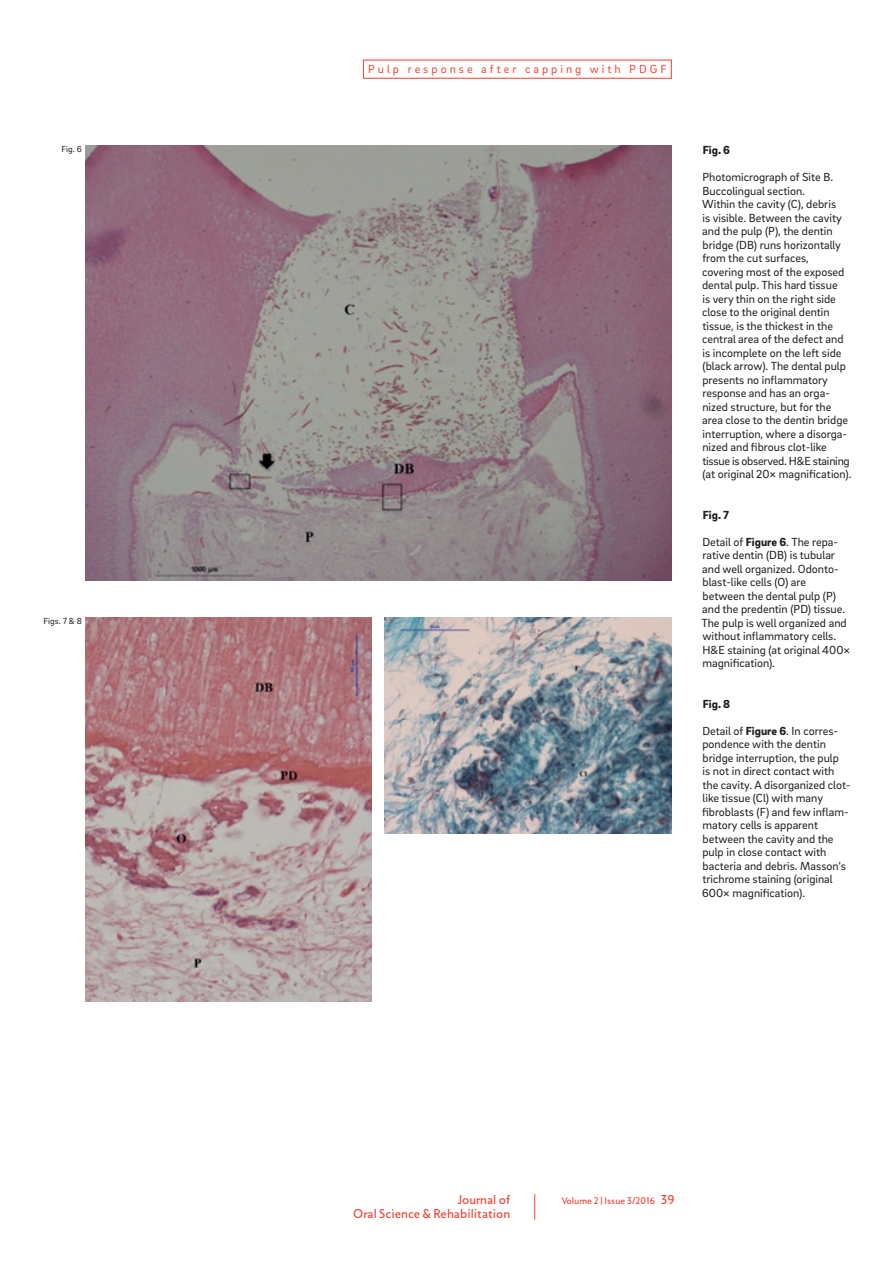
<style>
.page{position:relative;width:893px;height:1263px;background:#fff}
.page>*{position:absolute;margin:0;border:0;box-sizing:border-box;transform-origin:0 0}
.t1{font:12px/13.5px "Brix Sans";color:#231f20}
.t2{font:12px/14.4px "Zigfrid";color:#ef4b3d;text-align:right}
.t3{font:12px "Brix Sans";letter-spacing:.25em;color:#ef4b3d}
.t4{font:900 12px "Brix Sans";color:#231f20}
.t5{font:9px "Zigfrid";color:#ef4b3d}
.t6{font:9px "Brix Sans";color:#231f20}
.s1{font-weight:900}
.s2{font-size:12px}
</style>
<div class="page">
<svg style="left:534px;top:1194px;width:1px;height:25px"></svg>
<div style="left:363px;top:60px;width:309px;height:19px;border:1px solid #ef4b3d"></div>
<img style="left:85px;top:146px;width:587px;height:434px">
<img style="left:85px;top:618px;width:286px;height:383px">
<img style="left:384px;top:618px;width:288px;height:215px">
<p class="t6" style="left:62px;top:143px;width:22px">Fig. 6</p>
<p class="t6" style="left:44px;top:615px;width:40px">Figs. 7 &amp; 8</p>
<p class="t3" style="left:368px;top:62px;width:300px">Pulp response after capping with PDGF</p>
<p class="t4" style="left:703px;top:142px;width:29px">Fig. 6</p>
<p class="t1" style="left:702px;top:170px;width:151px">Photomicrograph of Site B.<br>Buccolingual section.<br>Within the cavity (C), debris<br>is visible. Between the cavity and the pulp (P), the dentin bridge (DB) runs horizontally from the cut surfaces, covering most of the exposed dental pulp. This hard tissue<br>is very thin on the right side close to the original dentin tissue, is the thickest in the central area of the defect and is incom plete on the left side (black arrow). The dental pulp presents no inflammatory response and has an orga - nized structure, but for the area close to the dentin bridge interruption, where a disorga&shy;nized and fibrous clot-like tissue is observed. H&amp;E staining (at original 20× magnification).</p>
<p class="t4" style="left:703px;top:507px;width:28px">Fig. 7</p>
<p class="t1" style="left:701px;top:534px;width:150px">Detail of <span class="s1">Figure 6</span>. The repa&shy;rative dentin (DB) is tubular and well organized. Odonto&shy;blast-like cells (O) are between the dental pulp (P) and the predentin (PD) tissue.<br>The pulp is well organized and without inflammatory cells.<br>H&amp;E staining (at original 400× magnification).</p>
<p class="t4" style="left:703px;top:696px;width:29px">Fig. 8</p>
<p class="t1" style="left:702px;top:723px;width:150px">Detail of <span class="s1">Figure 6</span>. In corres&shy;pondence with the dentin bridge interruption, the pulp<br>is not in direct contact with the cavity. A disorganized clot&shy;like tissue (Cl) with many fibroblasts (F) and few inflam&shy;matory cells is apparent between the cavity and the pulp in close contact with bacteria and debris. Masson’s trichrome staining (original<br>600× magnification).</p>
<p class="t2" style="left:353px;top:1192px;width:159px">Journal of<br>Oral Science &amp; Rehabilitation</p>
<p class="t5" style="left:561px;top:1194px;width:115px">Volume 2 | Issue 3/2016 <span class="s2">39</span></p>
</div>
